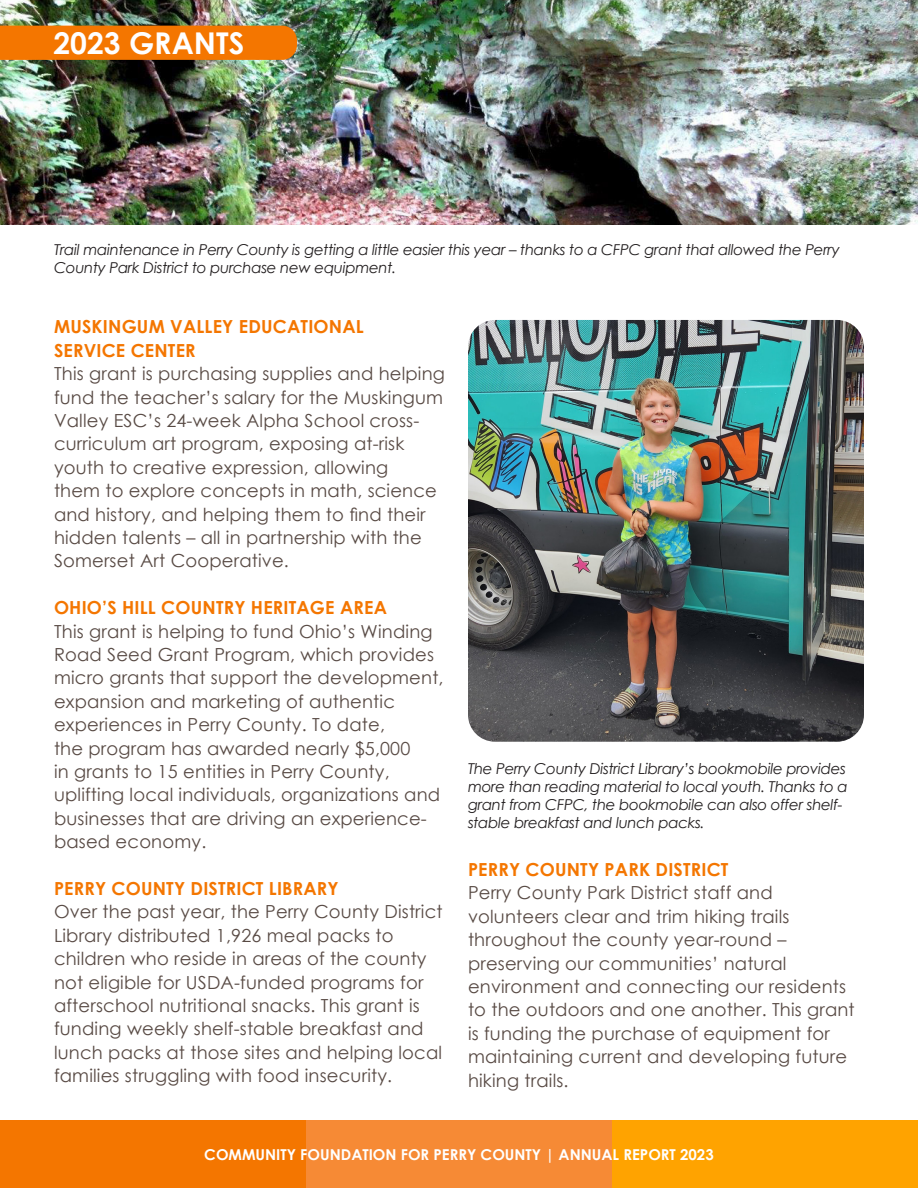
<style>
.page{position:relative;width:918px;height:1188px;background:#fff}
.page>*{position:absolute;margin:0;border:0;box-sizing:border-box;transform-origin:0 0}
.t1{font:700 30px "Century Gothic";color:#fff}
.t2{font:18px/23.4px "Century Gothic";letter-spacing:.01em;color:#584a44}
.t3{font:700 18px "Century Gothic";letter-spacing:.01em;color:#f47600}
.t4{font:italic 15px/18px "Century Gothic";letter-spacing:-.02em;color:#231f20}
.t5{font:700 15px "Century Gothic";color:#fff}
</style>
<div class="page">
<div style="left:0;top:1120px;width:306px;height:68px;background:#f47600"></div>
<div style="left:306px;top:1120px;width:307px;height:68px;background:#f68a35"></div>
<div style="left:613px;top:1120px;width:305px;height:68px;background:#ffa300"></div>
<svg style="left:917px;top:0;width:1px;height:76px"></svg>
<img style="left:468px;top:320px;width:396px;height:422px">
<img style="left:0;top:0;width:917px;height:224px">
<div style="left:0;top:26px;width:297px;height:34px;background:#f47600"></div>
<p class="t1" style="left:53px;top:20px;width:192px">2023 GRANTS</p>
<p class="t4" style="left:54px;top:240px;width:787px">Trail maintenance in Perry County is getting a little easier this year – thanks to a CFPC grant that allowed the Perry<br>County Park District to purchase new equipment.</p>
<p class="t3" style="left:54px;top:313px;width:311px">MUSKINGUM VALLEY EDUCATIONAL</p>
<p class="t3" style="left:54px;top:337px;width:143px">SERVICE CENTER</p>
<p class="t2" style="left:54px;top:362px;width:393px">This grant is purchasing supplies and helping fund the teacher’s salary for the Muskingum Valley ESC’s 24-week Alpha School cross&shy;curriculum art program, exposing at-risk youth to creative expression, allowing<br>them to explore concepts in math, science and history, and helping them to find their hidden talents – all in partnership with the Somerset Art Cooperative.</p>
<p class="t3" style="left:54px;top:594px;width:335px">OHIO’S HILL COUNTRY HERITAGE AREA</p>
<p class="t2" style="left:54px;top:619px;width:391px">This grant is helping to fund Ohio’s Winding Road Seed Grant Program, which provides micro grants that support the development, expansion and marketing of authentic experiences in Perry County. To date,<br>the program has awarded nearly $5,000<br>in grants to 15 entities in Perry County, uplifting local individuals, organizations and businesses that are driving an experience&shy;based economy.</p>
<p class="t3" style="left:54px;top:875px;width:286px">PERRY COUNTY DISTRICT LIBRARY</p>
<p class="t2" style="left:54px;top:900px;width:390px">Over the past year, the Perry County District Library distributed 1,926 meal packs to children who reside in areas of the county not eligible for USDA-funded programs for afterschool nutritional snacks. This grant is funding weekly shelf-stable breakfast and lunch packs at those sites and helping local families struggling with food insecurity.</p>
<p class="t4" style="left:468px;top:759px;width:381px">The Perry County District Library’s bookmobile provides more than reading material to local youth. Thanks to a grant from CFPC, the bookmobile can also offer shelf&shy;stable breakfast and lunch packs.</p>
<p class="t3" style="left:468px;top:856px;width:262px">PERRY COUNTY PARK DISTRICT</p>
<p class="t2" style="left:468px;top:881px;width:388px">Perry County Park District staff and volunteers clear and trim hiking trails throughout the county year-round – preserving our communities’ natural environment and connecting our residents to the outdoors and one another. This grant is funding the purchase of equipment for maintaining current and developing future hiking trails.</p>
<p class="t5" style="left:204px;top:1143px;width:511px">COMMUNITY FOUNDATION FOR PERRY COUNTY | ANNUAL REPORT 2023</p>
</div>
